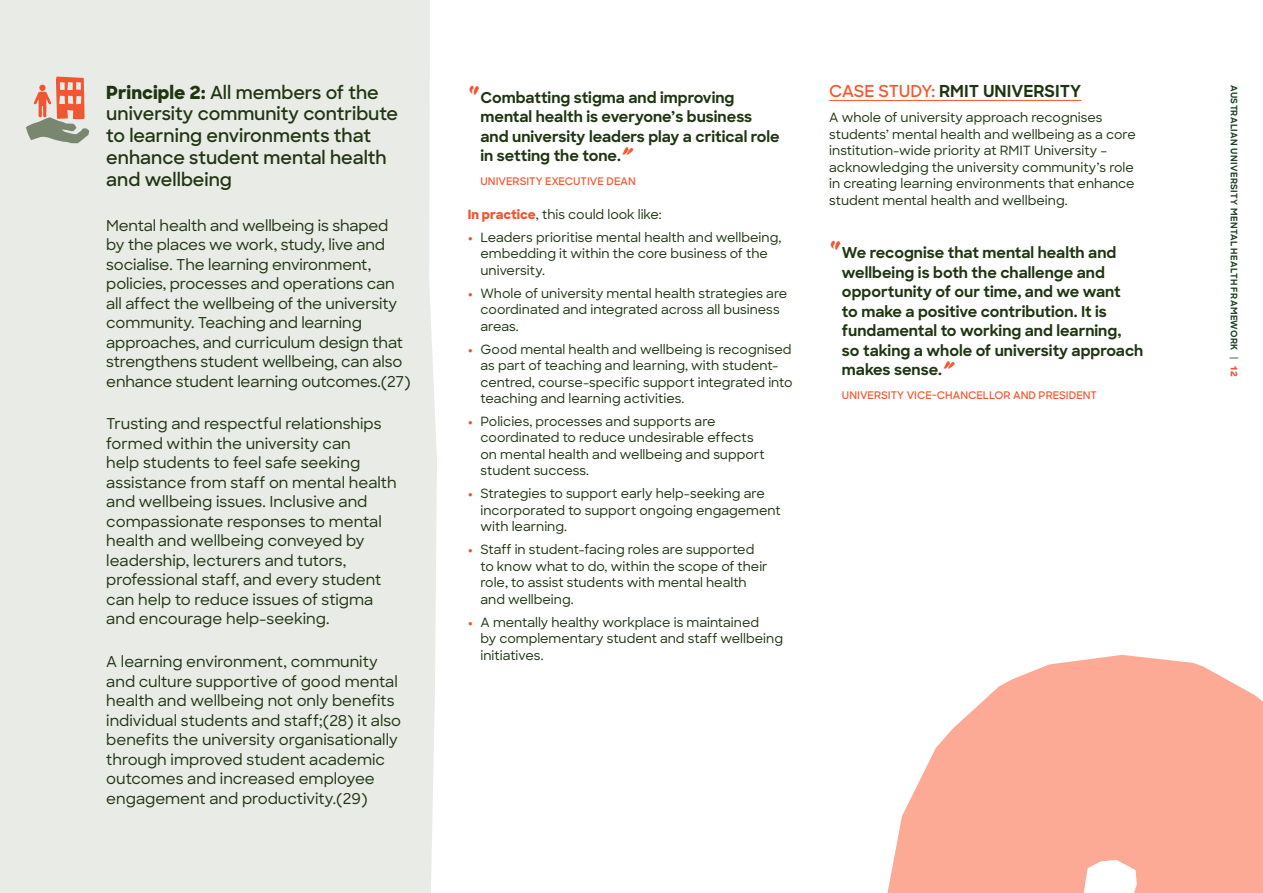
<style>
.page{position:relative;width:1263px;height:893px;background:#fff}
.page>*{position:absolute;margin:0;border:0;box-sizing:border-box;transform-origin:0 0}
.t1{font:600 18px/21.8px "Sharp Sans";color:#1e3510}
.t2{font:700 16.5px "Sharp Sans";color:#1e3510}
.t3{font:500 15px/19.5px "Sharp Sans";letter-spacing:-.005em;color:#1e3510}
.t4{font:700 15px/19.5px "Sharp Sans";color:#1e3510}
.t5{font:500 12.75px/16.5px "Sharp Sans";color:#1e3510}
.t6{font:600 10.5px "Sharp Sans";color:#fa532c}
.t7{font:700 9px "Sharp Sans";letter-spacing:.04em;color:#1c4221}
.s1{font-weight:800}
.s2{font-family:"Flood Std";font-weight:400;font-size:27px;color:#fa532c}
.s3{font-weight:800;color:#f15632}
.s4{font-weight:600;color:#fa532c}
.s5{font-weight:500}
</style>
<div class="page">
<div style="left:0;top:0;width:437px;height:893px;background:#e9ebe7"></div>
<hr style="left:829px;top:100px;width:252px;height:1px;background:#fa532c">
<svg style="left:887px;top:655px;width:376px;height:238px;fill:#fca995"></svg>
<svg style="left:26px;top:77px;width:63px;height:66px;background:#d1ab9a"></svg>
<h1 class="t1" style="left:106px;top:80px;width:293px"><span class="s1">Principle 2:</span> All members of the university community contribute to learning environments that enhance student mental health and wellbeing</h1>
<p class="t3" style="left:106px;top:215px;width:306px">Mental health and wellbeing is shaped<br>by the places we work, study, live and socialise. The learning environment, policies, processes and operations can all affect the wellbeing of the university community. Teaching and learning approaches, and curriculum design that strengthens student wellbeing, can also enhance student learning outcomes.(27)</p>
<p class="t3" style="left:106px;top:414px;width:292px">Trusting and respectful relationships formed within the university can<br>help students to feel safe seeking assistance from staff on mental health and wellbeing issues. Inclusive and compassionate responses to mental health and wellbeing conveyed by leadership, lecturers and tutors, professional staff, and every student can help to reduce issues of stigma and encourage help-seeking.</p>
<p class="t3" style="left:106px;top:651px;width:296px">A learning environment, community and culture supportive of good mental health and wellbeing not only benefits individual students and staff;(28) it also benefits the university organisationally through improved student academic outcomes and increased employee engagement and productivity.(29)</p>
<p class="t4" style="left:480px;top:87px;width:301px;text-indent:-13px"><span class="s2">“</span> Combatting stigma and improving mental health is everyone’s business and university leaders play a critical role in setting the tone.<span class="s2">”</span></p>
<p class="t6" style="left:480px;top:174px;width:157px">UNIVERSITY EXECUTIVE DEAN</p>
<p class="t5" style="left:468px;top:205px;width:195px"><span class="s3">In practice</span>, this could look like:</p>
<p class="t5" style="left:480px;top:228px;width:302px;text-indent:-13px"><span class="s3">•</span> Leaders prioritise mental health and wellbeing, embedding it within the core business of the university.</p>
<p class="t5" style="left:480px;top:284px;width:308px;text-indent:-13px"><span class="s3">•</span> Whole of university mental health strategies are coordinated and integrated across all business areas.</p>
<p class="t5" style="left:480px;top:340px;width:313px;text-indent:-13px"><span class="s3">•</span> Good mental health and wellbeing is recognised as part of teaching and learning, with student&shy;centred, course-specific support integrated into teaching and learning activities.</p>
<p class="t5" style="left:480px;top:412px;width:286px;text-indent:-13px"><span class="s3">•</span> Policies, processes and supports are coordinated to reduce undesirable effects on mental health and wellbeing and support student success.</p>
<p class="t5" style="left:480px;top:485px;width:302px;text-indent:-13px"><span class="s3">•</span> Strategies to support early help-seeking are incorporated to support ongoing engagement with learning.</p>
<p class="t5" style="left:480px;top:541px;width:289px;text-indent:-13px"><span class="s3">•</span> Staff in student-facing roles are supported to know what to do, within the scope of their role, to assist students with mental health and wellbeing.</p>
<p class="t5" style="left:480px;top:613px;width:304px;text-indent:-13px"><span class="s3">•</span> A mentally healthy workplace is maintained<br>by complementary student and staff wellbeing initiatives.</p>
<p class="t2" style="left:829px;top:79px;width:254px"><span class="s4">CASE STUDY:</span> RMIT UNIVERSITY</p>
<p class="t5" style="left:829px;top:109px;width:308px">A whole of university approach recognises students’ mental health and wellbeing as a core institution-wide priority at RMIT University – acknowledging the university community’s role in creating learning environments that enhance student mental health and wellbeing.</p>
<p class="t4" style="left:842px;top:243px;width:303px;text-indent:-13px"><span class="s2">“</span> We recognise that mental health and wellbeing is both the challenge and opportunity of our time, and we want<br>to make a positive contribution. It is fundamental to working and learning,<br>so taking a whole of university approach makes sense.<span class="s2">”</span></p>
<p class="t6" style="left:842px;top:388px;width:257px">UNIVERSITY VICE-CHANCELLOR AND PRESIDENT</p>
<p class="t7" style="left:1241px;top:85px;width:293px;rotate:90deg">AUSTRALIAN UNIVERSITY MENTAL HEALTH FRAMEWORK <span class="s5">|</span> <span class="s3">12</span></p>
</div>
